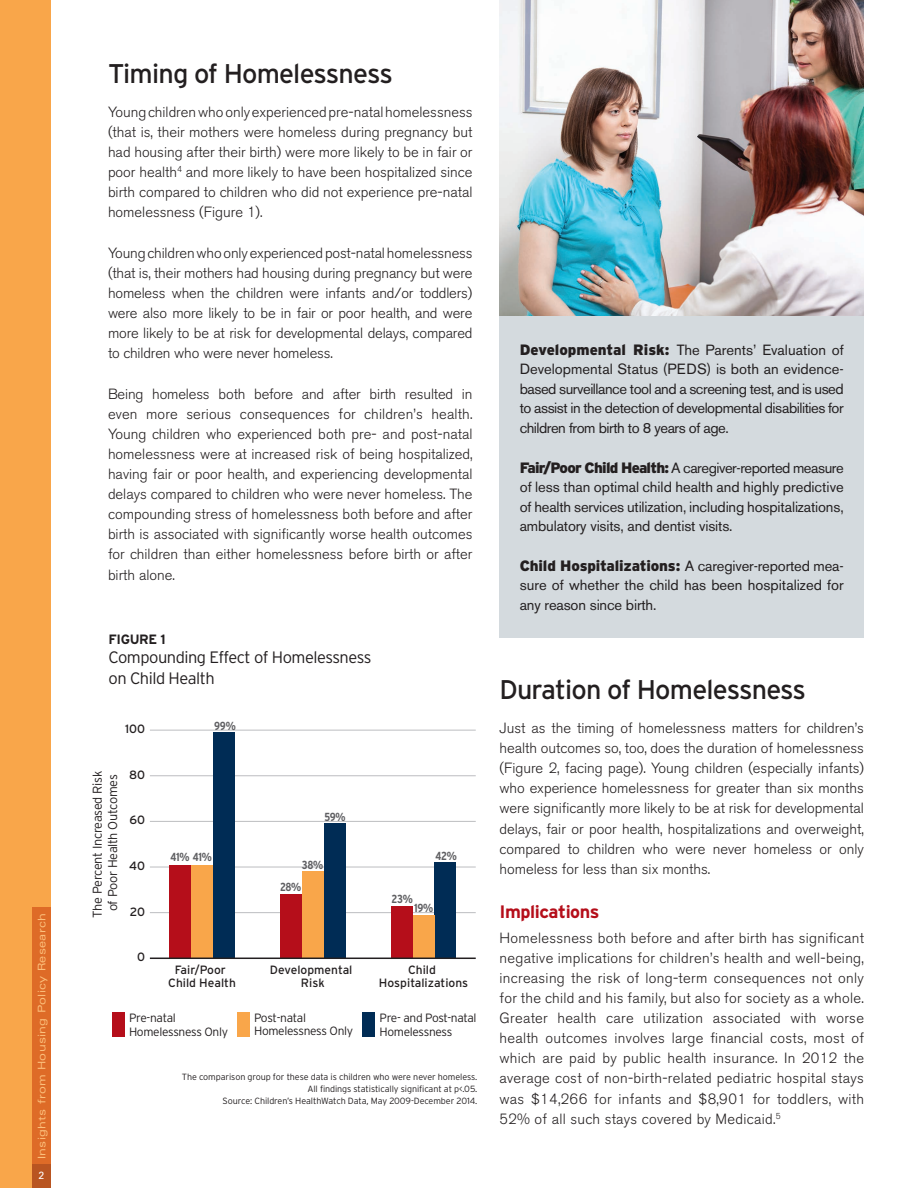
<style>
.page{position:relative;width:918px;height:1188px;background:#fff}
.page>*{position:absolute;margin:0;border:0;box-sizing:border-box;transform-origin:0 0}
.Headline_B{font:27px "Interstate";letter-spacing:-.03em;color:#231f20}
.Subhead_A{font:700 18px "Interstate";letter-spacing:-.025em;color:#b50e1a}
.caption_reverse{font:300 16.5px/20.2px "Interstate";letter-spacing:-.03em;color:#231f20}
.text{font:300 14.7px/20.1px "Akzidenz Grotesk BE";color:#231f20;text-align:justify}
.Boxed_Text{font:14.7px/19.5px "Akzidenz Grotesk BE";letter-spacing:-.01em;color:#231f20;text-align:justify}
.caption_reverse-2{font:700 13.5px "Interstate";letter-spacing:-.03em;color:#231f20}
.t1{font:300 12.75px/15.3px "Interstate";letter-spacing:-.025em;color:#231f20;text-align:center}
.t2{font:300 12px/13.5px "Interstate";letter-spacing:-.03em;color:#231f20}
.t3{font:12px/12.8px "Interstate";color:#231f20;text-align:center}
.t4{font:700 condensed 11.7px "Interstate";letter-spacing:-.035em;color:#5f5f62}
.t5{font:expanded 10.5px "Univers";letter-spacing:.03em;color:#fcc07c}
.t6{font:10.5px "Univers";color:#fff}
.t7{font:300 9px/12px "Interstate";letter-spacing:-.01em;color:#231f20;text-align:right}
.s1{font-family:"Interstate";font-weight:900;font-size:15px}
</style>
<div class="page">
<hr style="left:150px;top:912px;width:326px;height:1px;background:#bcbdc0">
<hr style="left:150px;top:867px;width:326px;height:1px;background:#bcbdc0">
<hr style="left:150px;top:821px;width:326px;height:1px;background:#bcbdc0">
<hr style="left:150px;top:775px;width:326px;height:1px;background:#bcbdc0">
<hr style="left:150px;top:730px;width:326px;height:1px;background:#bcbdc0">
<div style="left:362px;top:1013px;width:13px;height:24px;background:#002c55"></div>
<div style="left:213px;top:732px;width:22px;height:226px;background:#002c55"></div>
<div style="left:324px;top:824px;width:21px;height:134px;background:#002c55"></div>
<div style="left:434px;top:862px;width:22px;height:96px;background:#002c55"></div>
<div style="left:237px;top:1013px;width:13px;height:24px;background:#f9a64a"></div>
<div style="left:191px;top:865px;width:22px;height:93px;background:#f9a64a"></div>
<div style="left:302px;top:872px;width:22px;height:86px;background:#f9a64a"></div>
<div style="left:413px;top:915px;width:21px;height:43px;background:#f9a64a"></div>
<div style="left:112px;top:1013px;width:13px;height:24px;background:#b50e1a"></div>
<div style="left:169px;top:865px;width:22px;height:93px;background:#b50e1a"></div>
<div style="left:280px;top:894px;width:22px;height:64px;background:#b50e1a"></div>
<div style="left:391px;top:906px;width:22px;height:52px;background:#b50e1a"></div>
<hr style="left:150px;top:958px;width:326px;height:1px;background:#231f20">
<div style="left:500px;top:316px;width:364px;height:321px;background:#d4dade"></div>
<img style="left:500px;top:0;width:364px;height:316px">
<div style="left:0;top:0;width:51px;height:1188px;background:#f9a64a"></div>
<div style="left:32px;top:907px;width:19px;height:257px;background:#de6b27"></div>
<div style="left:32px;top:1164px;width:19px;height:24px;background:#b95521"></div>
<p class="t5" style="left:36px;top:1159px;width:247px;rotate:-90deg">Insights from Housing Policy Research</p>
<p class="t6" style="left:39px;top:1170px;width:7px">2</p>
<p class="Headline_B" style="left:108px;top:59px;width:286px">Timing of Homelessness</p>
<p class="text" style="left:108px;top:102px;width:366px">Young children who only experienced pre-natal homelessness (that is, their mothers were homeless during pregnancy but had housing after their birth) were more likely to be in fair or poor health<sup>4</sup> and more likely to have been hospitalized since birth compared to children who did not experience pre-natal homelessness (Figure 1).</p>
<p class="text" style="left:108px;top:243px;width:366px">Young children who only experienced post-natal homelessness (that is, their mothers had housing during pregnancy but were homeless when the children were infants and/or toddlers) were also more likely to be in fair or poor health, and were more likely to be at risk for developmental delays, compared to children who were never homeless.</p>
<p class="text" style="left:108px;top:384px;width:366px">Being homeless both before and after birth resulted in even more serious consequences for children’s health.<br>Young children who experienced both pre- and post-natal homelessness were at increased risk of being hospitalized, having fair or poor health, and experiencing developmental delays compared to children who were never homeless. The compounding stress of homelessness both before and after birth is associated with significantly worse health outcomes for children than either homelessness before birth or after birth alone.</p>
<p class="caption_reverse-2" style="left:109px;top:632px;width:59px">FIGURE 1</p>
<p class="caption_reverse" style="left:109px;top:647px;width:264px">Compounding Effect of Homelessness on Child Health</p>
<p class="t3" style="left:125px;top:722px;width:21px">100</p>
<p class="t4" style="left:214px;top:719px;width:23px">99%</p>
<p class="t1" style="left:89px;top:918px;width:148px;rotate:-90deg">The Percent Increased Risk of Poor Health Outcomes</p>
<p class="t3" style="left:129px;top:768px;width:17px">80</p>
<p class="t3" style="left:130px;top:814px;width:17px">60</p>
<p class="t3" style="left:129px;top:859px;width:17px">40</p>
<p class="t3" style="left:130px;top:905px;width:17px">20</p>
<p class="t4" style="left:170px;top:850px;width:43px">41% 41%</p>
<p class="t3" style="left:137px;top:951px;width:9px">0</p>
<p class="t3" style="left:168px;top:963px;width:69px">Fair/Poor<br>Child Health</p>
<p class="t2" style="left:129px;top:1011px;width:101px">Pre-natal<br>Homelessness Only</p>
<p class="t4" style="left:324px;top:810px;width:23px">59%</p>
<p class="t4" style="left:302px;top:858px;width:23px">38%</p>
<p class="t4" style="left:280px;top:881px;width:23px">28%</p>
<p class="t3" style="left:270px;top:963px;width:84px">Developmental<br>Risk</p>
<p class="t2" style="left:254px;top:1011px;width:101px">Post-natal<br>Homelessness Only</p>
<p class="t4" style="left:435px;top:849px;width:23px">42%</p>
<p class="t4" style="left:392px;top:892px;width:23px">23%</p>
<p class="t4" style="left:414px;top:901px;width:21px">19%</p>
<p class="t3" style="left:379px;top:963px;width:91px">Child<br>Hospitalizations</p>
<p class="t2" style="left:380px;top:1011px;width:99px">Pre- and Post-natal<br>Homelessness</p>
<p class="t7" style="left:182px;top:1071px;width:297px">The comparison group for these data is children who were never homeless.<br>All findings statistically significant at p&lt;.05.<br>Source: Children’s HealthWatch Data, May 2009-December 2014.</p>
<p class="Boxed_Text" style="left:520px;top:340px;width:326px"><span class="s1">Developmental Risk:</span> The Parents’ Evaluation of Developmental Status (PEDS) is both an evidence&shy;based surveillance tool and a screening test, and is used to assist in the detection of developmental disabilities for children from birth to 8 years of age.</p>
<p class="Boxed_Text" style="left:520px;top:458px;width:326px"><span class="s1">Fair/Poor Child Health:</span> A caregiver-reported measure of less than optimal child health and highly predictive of health services utilization, including hospitalizations, ambulatory visits, and dentist visits.</p>
<p class="Boxed_Text" style="left:520px;top:556px;width:326px"><span class="s1">Child Hospitalizations:</span> A caregiver-reported mea&shy;sure of whether the child has been hospitalized for any reason since birth.</p>
<p class="Headline_B" style="left:500px;top:675px;width:308px">Duration of Homelessness</p>
<p class="text" style="left:500px;top:718px;width:366px">Just as the timing of homelessness matters for children’s health outcomes so, too, does the duration of homelessness (Figure 2, facing page). Young children (especially infants) who experience homelessness for greater than six months were significantly more likely to be at risk for developmental delays, fair or poor health, hospitalizations and overweight, compared to children who were never homeless or only homeless for less than six months.</p>
<p class="Subhead_A" style="left:500px;top:902px;width:102px">Implications</p>
<p class="text" style="left:500px;top:928px;width:366px">Homelessness both before and after birth has significant negative implications for children’s health and well-being, increasing the risk of long-term consequences not only for the child and his family, but also for society as a whole.<br>Greater health care utilization associated with worse health outcomes involves large financial costs, most of which are paid by public health insurance. In 2012 the average cost of non-birth-related pediatric hospital stays was $14,266 for infants and $8,901 for toddlers, with 52% of all such stays covered by Medicaid.<sup>5</sup></p>
</div>
